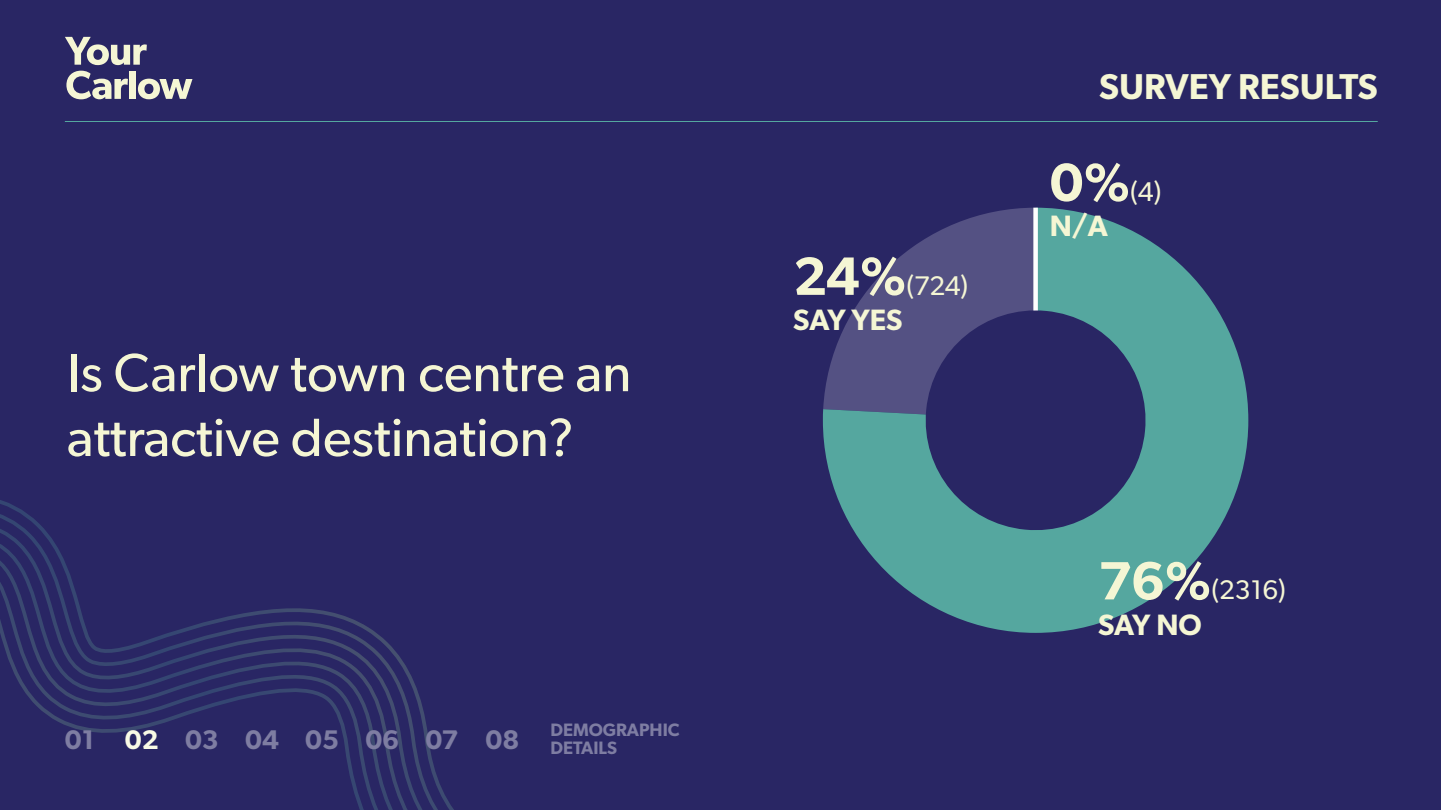
<style>
.page{position:relative;width:1441px;height:810px;background:#fff}
.page>*{position:absolute;margin:0;border:0;box-sizing:border-box;transform-origin:0 0}
.t1{font:54px/64.8px "Gibson";color:#f5f6d4}
.t2{font:600 36px "Gibson";color:#f5f6d4}
.t3{font:600 29.55px "Gibson";letter-spacing:-.005em;color:#f5f6d4}
.t4{font:27px "Gibson";color:#f5f6d4}
.t5{font:600 27px "Gibson";color:#7e7da2}
.t6{font:600 18px/18px "Gibson";color:#7e7da2}
.s1{color:#f9fae5}
.s2{font-weight:600;font-size:54px}
</style>
<div class="page">
<div style="left:0;top:0;width:1440px;height:810px;background:#292664"></div>
<svg style="left:0;top:36px;width:454px;height:774px"></svg>
<svg style="left:822px;top:208px;width:426px;height:425px;fill:#55a79f"></svg>
<svg style="left:1033px;top:208px;width:4px;height:97px"></svg>
<svg style="left:920px;top:305px;width:230px;height:230px"></svg>
<svg style="left:65px;top:37px;width:82px;height:28px"></svg>
<svg style="left:66px;top:71px;width:62px;height:28px"></svg>
<div style="left:130px;top:71px;width:6px;height:28px;background:#f5f6d4"></div>
<svg style="left:138px;top:79px;width:54px;height:20px"></svg>
<hr style="left:65px;top:121px;width:1312px;height:1px;background:#55a79f">
<p class="t1" style="left:67px;top:339px;width:566px">Is Carlow town centre an attractive destination?</p>
<p class="t5" style="left:65px;top:723px;width:456px">01 <span class="s1">02</span> 03 04 05 06 07 08</p>
<p class="t6" style="left:550px;top:720px;width:131px">DEMOGRAPHIC<br>DETAILS</p>
<p class="t4" style="left:793px;top:269px;width:177px"><span class="s2">24%</span>(724)</p>
<p class="t3" style="left:793px;top:302px;width:111px">SAY YES</p>
<p class="t2" style="left:1099px;top:65px;width:280px">SURVEY RESULTS</p>
<p class="t4" style="left:1049px;top:175px;width:113px"><span class="s2">0%</span>(4)</p>
<p class="t3" style="left:1049px;top:209px;width:60px">N/A</p>
<p class="t4" style="left:1097px;top:574px;width:189px"><span class="s2">76%</span>(2316)</p>
<p class="t3" style="left:1097px;top:607px;width:105px">SAY NO</p>
</div>
